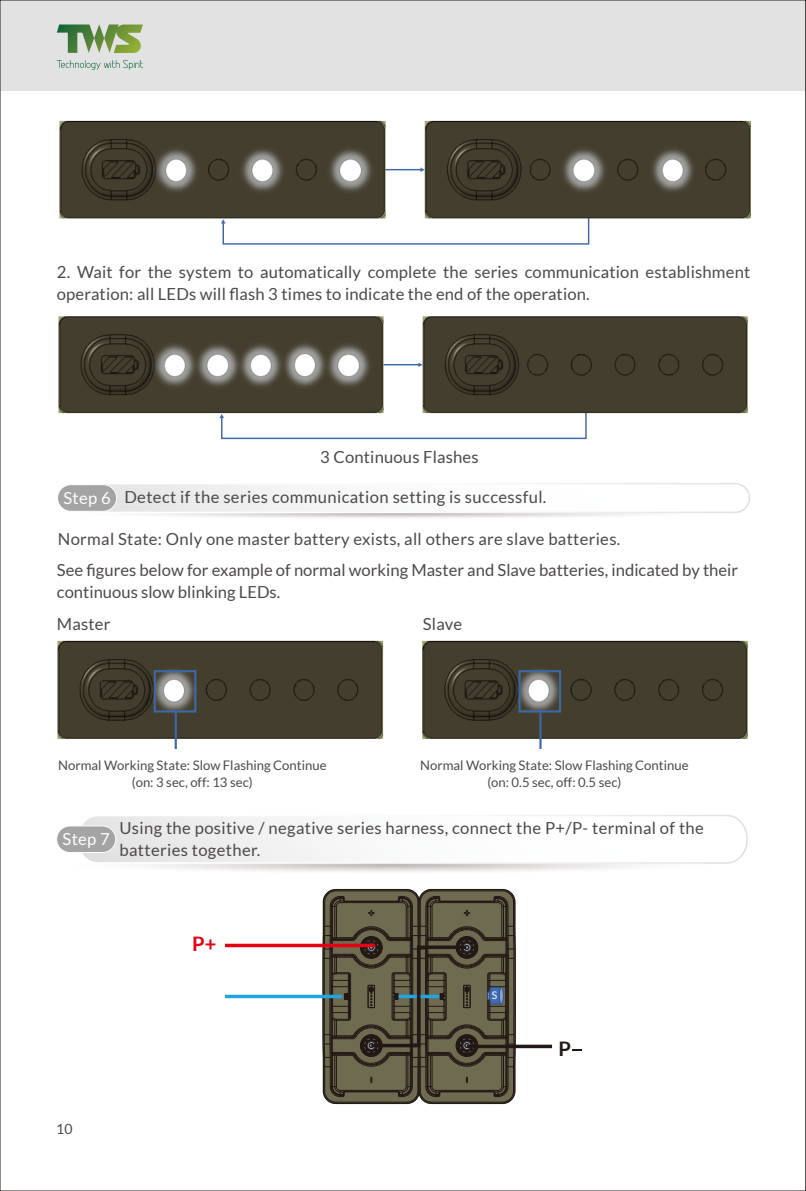
<style>
.page{position:relative;width:806px;height:1191px;background:#fff}
.page>*{position:absolute;margin:0;border:0;box-sizing:border-box;transform-origin:0 0}
.t1{font:700 20px "Lato";color:#e60012}
.t2{font:700 20px "Lato";color:#221815}
.t3{font:16.6px/22px "Lato";letter-spacing:.01em;color:#4c4948}
.t4{font:16.6px "Lato";letter-spacing:.02em;color:#fff}
.t5{font:14px "Lato";color:#4c4948}
.t6{font:13.2px/17.4px "Lato";color:#4c4948;text-align:center}
.t7{font:10.4px "Lato";color:#fff}
</style>
<div class="page">
<div style="left:0;top:0;width:805px;height:91px;background:#e2e2e3"></div>
<svg style="left:57px;top:24px;width:86px;height:29px"></svg>
<svg style="left:57px;top:60px;width:86px;height:10px"></svg>
<svg style="left:805px;top:0;width:1px;height:1191px"></svg>
<svg style="left:57px;top:855px;width:667px;height:19px"></svg>
<svg style="left:76px;top:815px;width:672px;height:49px"></svg>
<svg style="left:59px;top:508px;width:667px;height:11px"></svg>
<div style="left:74px;top:483px;width:675px;height:29px;background:linear-gradient(to right,#e9e9e9,#fff);border-radius:14px"></div>
<div style="left:73px;top:483px;width:676px;height:30px;border:2px solid #fff;border-radius:14px"></div>
<img style="left:59px;top:120px;width:690px;height:125px">
<img style="left:58px;top:316px;width:690px;height:124px">
<img style="left:57px;top:640px;width:691px;height:109px">
<div style="left:57px;top:485px;width:60px;height:26px;background:#a4a4a5;border-radius:13px"></div>
<div style="left:57px;top:484px;width:60px;height:28px;border:1px solid #fff;border-radius:13px"></div>
<div style="left:57px;top:826px;width:59px;height:26px;background:#a4a4a5;border-radius:13px"></div>
<div style="left:56px;top:825px;width:60px;height:28px;border:1px solid #fff;border-radius:13px"></div>
<svg style="left:225px;top:994px;width:97px;height:4px"></svg>
<svg style="left:225px;top:943px;width:97px;height:4px"></svg>
<svg style="left:515px;top:1044px;width:36px;height:4px"></svg>
<svg style="left:322px;top:889px;width:193px;height:215px"></svg>
<p class="t3" style="left:57px;top:261px;width:694px">2. Wait for the system to automatically complete the series communication establishment operation: all LEDs will flash 3 times to indicate the end of the operation.</p>
<p class="t4" style="left:63px;top:488px;width:49px">Step 6</p>
<p class="t3" style="left:320px;top:446px;width:160px">3 Continuous Flashes</p>
<p class="t3" style="left:124px;top:486px;width:423px">Detect if the series communication setting is successful.</p>
<p class="t3" style="left:58px;top:528px;width:563px">Normal State: Only one master battery exists, all others are slave batteries.</p>
<p class="t3" style="left:57px;top:559px;width:682px">See figures below for example of normal working Master and Slave batteries, indicated by their continuous slow blinking LEDs.</p>
<p class="t3" style="left:57px;top:612px;width:55px">Master</p>
<p class="t3" style="left:422px;top:612px;width:41px">Slave</p>
<p class="t6" style="left:58px;top:756px;width:270px">Normal Working State: Slow F lashing Continue (on: 3 sec, off: 13 sec)</p>
<p class="t6" style="left:420px;top:756px;width:270px">Normal Working State: Slow F lashing Continue (on: 0.5 sec, off: 0.5 sec)</p>
<p class="t4" style="left:62px;top:829px;width:49px">Step 7</p>
<p class="t3" style="left:119px;top:817px;width:585px">Using the positive / negative series harness, connect the P+/P- terminal of the batteries together.</p>
<p class="t5" style="left:56px;top:1121px;width:18px">10</p>
<p class="t1" style="left:192px;top:932px;width:26px">P+</p>
<p class="t7" style="left:491px;top:989px;width:7px">S</p>
<p class="t2" style="left:558px;top:1037px;width:14px">P</p>
</div>
